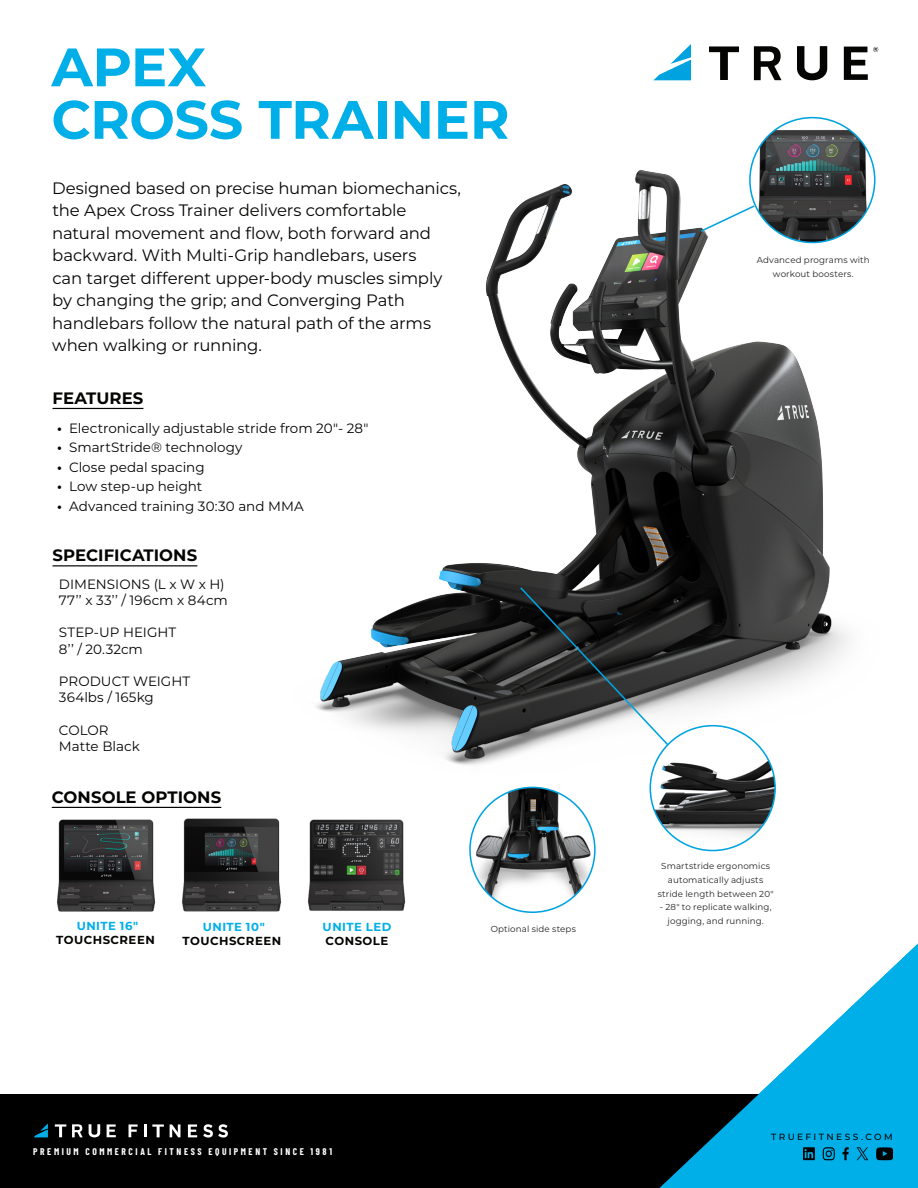
<style>
.page{position:relative;width:918px;height:1188px;background:#fff}
.page>*{position:absolute;margin:0;border:0;box-sizing:border-box;transform-origin:0 0}
.t1{font:700 54px "Montserrat";letter-spacing:-.005em;color:#00aee8}
.t2{font:16.5px/22.5px "Montserrat";letter-spacing:-.01em;color:#040503}
.Force{font:700 16.5px "Montserrat";letter-spacing:.005em;color:#040503}
.t3{font:13.5px/19.5px "Montserrat";color:#040503}
.t4{font:13.5px "Montserrat";letter-spacing:.025em;color:#040503}
.t5{font:700 13.5px "Montserrat";color:#040503}
.t6{font:700 11.7px "Montserrat";letter-spacing:.04em;color:#040503}
.t7{font:700 11.7px "Montserrat";letter-spacing:.045em;color:#00aee8}
.t8{font:500 10.65px "Gotham Condensed";letter-spacing:.27em;color:#fff}
.t9{font:500 9px "Gotham";letter-spacing:.295em;color:#040503}
.t10{font:500 9px "Montserrat";letter-spacing:.27em;color:#040503}
.t11{font:8.7px/13.6px "Montserrat";letter-spacing:.015em;color:#231f20;text-align:center}
</style>
<div class="page">
<svg style="left:654px;top:44px;width:37px;height:36px"></svg>
<svg style="left:797px;top:46px;width:30px;height:34px"></svg>
<svg style="left:709px;top:46px;width:30px;height:34px"></svg>
<svg style="left:754px;top:46px;width:28px;height:34px"></svg>
<svg style="left:844px;top:47px;width:34px;height:33px"></svg>
<img style="left:316px;top:159px;width:557px;height:651px">
<svg style="left:699px;top:204px;width:57px;height:29px"></svg>
<svg style="left:519px;top:586px;width:152px;height:162px;background:#4f5252"></svg>
<img style="left:750px;top:118px;width:125px;height:124px;border-radius:62px">
<img style="left:471px;top:787px;width:124px;height:125px">
<img style="left:650px;top:726px;width:125px;height:125px;border-radius:62px">
<div style="left:650px;top:725px;width:126px;height:126px;border:2px solid #00a3e0;border-radius:50%"></div>
<hr style="left:52px;top:807px;width:169px;height:1px;background:#040503">
<img style="left:57px;top:819px;width:99px;height:93px">
<img style="left:308px;top:819px;width:98px;height:92px">
<img style="left:182px;top:818px;width:100px;height:94px">
<hr style="left:53px;top:408px;width:90px;height:1px;background:#040503">
<hr style="left:53px;top:565px;width:144px;height:1px;background:#040503">
<div style="left:0;top:1095px;width:918px;height:93px;background:#000"></div>
<svg style="left:659px;top:944px;width:259px;height:244px;fill:#00aee8"></svg>
<svg style="left:34px;top:1123px;width:14px;height:14px"></svg>
<svg style="left:89px;top:1124px;width:11px;height:13px"></svg>
<svg style="left:107px;top:1124px;width:9px;height:13px"></svg>
<svg style="left:55px;top:1124px;width:11px;height:13px"></svg>
<svg style="left:72px;top:1124px;width:11px;height:13px"></svg>
<svg style="left:129px;top:1124px;width:9px;height:13px"></svg>
<svg style="left:144px;top:1124px;width:20px;height:13px"></svg>
<svg style="left:170px;top:1124px;width:10px;height:13px"></svg>
<svg style="left:188px;top:1124px;width:9px;height:13px"></svg>
<svg style="left:203px;top:1124px;width:25px;height:14px"></svg>
<p class="t1" style="left:51px;top:28px;width:156px">APEX</p>
<p class="t1" style="left:51px;top:81px;width:460px">CROSS TRAINER</p>
<p class="t2" style="left:52px;top:176px;width:411px">Designed based on precise human biomechanics, the Apex Cross Trainer delivers comfortable natural movement and flow, both forward and backward. With Multi-Grip handlebars, users<br>can target different upper-body muscles simply by changing the grip; and Converging Path handlebars follow the natural path of the arms when walking or running.</p>
<p class="Force" style="left:53px;top:386px;width:92px">FEATURES</p>
<p class="t3" style="left:69px;top:418px;width:301px">Electronically adjustable stride from 20"- 28"</p>
<p class="t3" style="left:69px;top:437px;width:236px">SmartStride® technology<br>Close pedal spacing<br>Low step-up height<br>Advanced training 30:30 and MMA</p>
<p class="t5" style="left:57px;top:418px;width:6px">•</p>
<p class="t5" style="left:57px;top:438px;width:6px">•</p>
<p class="t5" style="left:57px;top:457px;width:6px">•</p>
<p class="t5" style="left:57px;top:477px;width:6px">•</p>
<p class="t5" style="left:57px;top:496px;width:6px">•</p>
<p class="Force" style="left:53px;top:543px;width:146px">SPECIFICATIONS</p>
<p class="t3" style="left:59px;top:574px;width:167px">DIMENSIONS (L x W x H)</p>
<p class="t4" style="left:59px;top:591px;width:171px">77’’ x 33’’ / 196cm x 84cm</p>
<p class="t3" style="left:59px;top:622px;width:119px">STEP-UP HEIGHT</p>
<p class="t3" style="left:59px;top:639px;width:86px">8’’ / 20.32cm</p>
<p class="t3" style="left:59px;top:671px;width:133px">PRODUCT WEIGHT</p>
<p class="t3" style="left:59px;top:687px;width:96px">364lbs / 165kg</p>
<p class="t3" style="left:59px;top:720px;width:51px">COLOR</p>
<p class="t3" style="left:59px;top:736px;width:83px">Matte Black</p>
<p class="Force" style="left:52px;top:785px;width:171px">CONSOLE OPTIONS</p>
<p class="t7" style="left:77px;top:918px;width:63px">UNITE 16"</p>
<p class="t6" style="left:56px;top:932px;width:100px">TOUCHSCREEN</p>
<p class="t7" style="left:203px;top:918px;width:64px">UNITE 10"</p>
<p class="t6" style="left:183px;top:932px;width:100px">TOUCHSCREEN</p>
<p class="t7" style="left:323px;top:918px;width:70px">UNITE LED</p>
<p class="t6" style="left:326px;top:932px;width:64px">CONSOLE</p>
<p class="t8" style="left:33px;top:1145px;width:295px">PREMIUM COMMERCIAL FITNESS EQUIPMENT SINCE 1981</p>
<p class="t11" style="left:491px;top:922px;width:87px">Optional side steps</p>
<p class="t11" style="left:757px;top:253px;width:115px">Advanced programs with workout boosters.</p>
<p class="t11" style="left:658px;top:859px;width:117px">Smartstride ergonomics automatically adjusts stride length between 20"</p>
<p class="t11" style="left:660px;top:900px;width:113px">- 28" to replicate walking, jogging, and running.</p>
<p class="t9" style="left:767px;top:1129px;width:128px">TRUEFITNESS.COM</p>
<p class="t10" style="left:771px;top:1130px;width:123px">TRUEFITNESS.COM</p>
</div>
